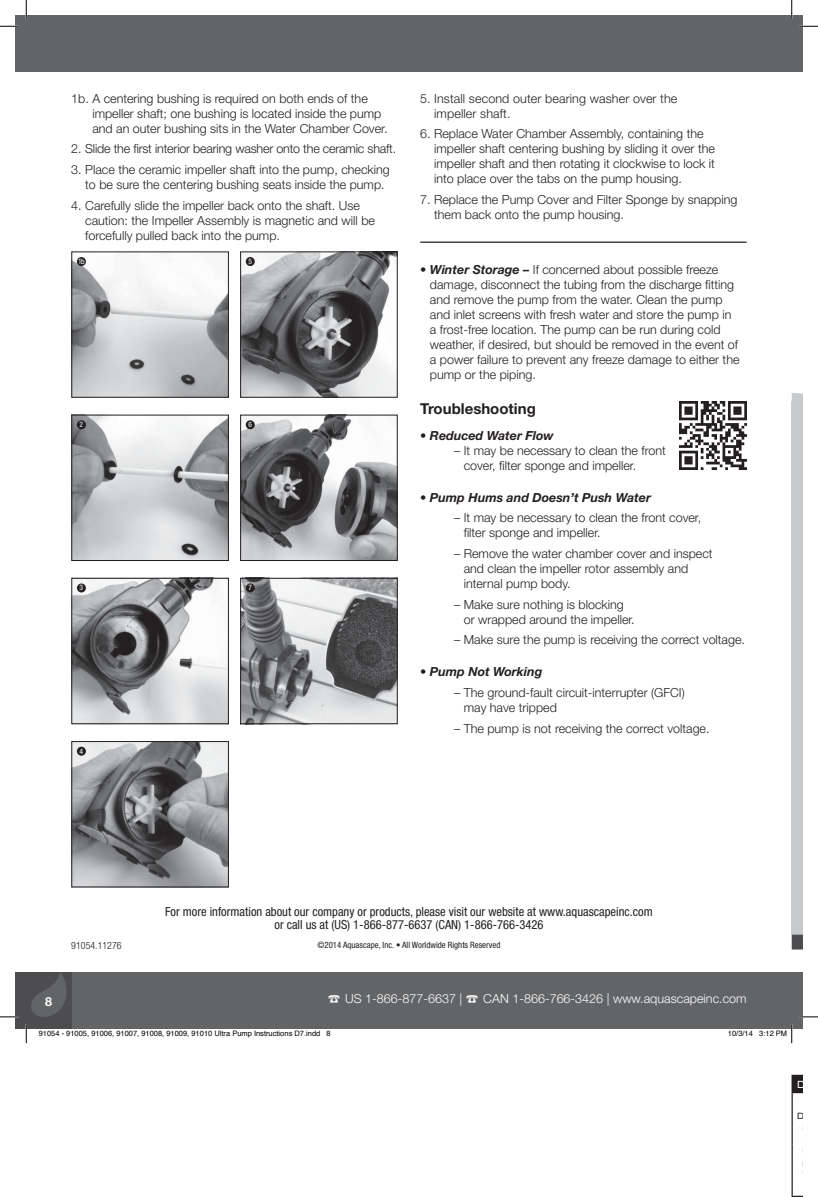
<style>
.page{position:relative;width:818px;height:1197px;background:#fff}
.page>*{position:absolute;margin:0;border:0;box-sizing:border-box;transform-origin:0 0}
.t1{font:700 15px "Helvetica Neue LT Std";color:#231f20}
.t2{font:300 12.5px/15px "Helvetica Neue LT Std";color:#231f20}
.t3{font:condensed 12.5px/13.8px "Helvetica Neue LT Std";color:#231f20;text-align:center}
.t4{font:italic 700 12.5px "Helvetica Neue LT Std";color:#231f20}
.t5{font:300 12.5px "Helvetica Neue LT Std";color:#fff}
.t6{font:700 12.5px "Helvetica Neue LT Std";color:#fff}
.t7{font:300 condensed 10px "Helvetica Neue LT Std";color:#231f20}
.t8{font:condensed 8.75px "Helvetica Neue LT Std";color:#231f20}
.t9{font:7.5px "Helvetica";color:#000}
.t10{font:condensed 7.5px "Helvetica Neue LT Std";color:#fff}
.s1{font-weight:700;font-style:italic}
.s2{font-weight:300;font-style:normal}
</style>
<div class="page">
<div style="left:791px;top:971px;width:11px;height:57px;background:#636466"></div>
<div style="left:15px;top:971px;width:776px;height:57px;background:#636466"></div>
<div style="left:15px;top:15px;width:776px;height:56px;background:#636466"></div>
<div style="left:15px;top:971px;width:56px;height:57px;background:#4d4d4f"></div>
<svg style="left:29px;top:971px;width:38px;height:46px"></svg>
<svg style="left:791px;top:1074px;width:11px;height:122px"></svg>
<img style="left:73px;top:257px;width:154px;height:139px">
<div style="left:71px;top:251px;width:158px;height:147px;border:1px solid #231f20"></div>
<img style="left:73px;top:416px;width:154px;height:143px">
<div style="left:71px;top:414px;width:158px;height:147px;border:1px solid #231f20"></div>
<img style="left:73px;top:580px;width:154px;height:142px">
<div style="left:71px;top:578px;width:158px;height:146px;border:1px solid #231f20"></div>
<img style="left:242px;top:253px;width:154px;height:143px">
<div style="left:240px;top:251px;width:158px;height:147px;border:1px solid #231f20"></div>
<img style="left:73px;top:743px;width:154px;height:142px">
<div style="left:71px;top:741px;width:158px;height:146px;border:1px solid #231f20"></div>
<img style="left:242px;top:416px;width:154px;height:143px">
<div style="left:240px;top:414px;width:158px;height:147px;border:1px solid #231f20"></div>
<img style="left:242px;top:580px;width:154px;height:142px">
<div style="left:240px;top:578px;width:158px;height:146px;border:1px solid #231f20"></div>
<hr style="left:420px;top:241px;width:326px;height:2px;background:#231f20">
<div style="left:791px;top:15px;width:11px;height:56px;background:#636466"></div>
<img style="left:679px;top:402px;width:67px;height:67px">
<div style="left:77px;top:420px;width:9px;height:9px;background:#231f20;border-radius:50%"></div>
<div style="left:77px;top:257px;width:9px;height:9px;background:#231f20;border-radius:50%"></div>
<div style="left:246px;top:257px;width:9px;height:9px;background:#231f20;border-radius:50%"></div>
<div style="left:246px;top:420px;width:9px;height:9px;background:#231f20;border-radius:50%"></div>
<div style="left:246px;top:583px;width:9px;height:9px;background:#231f20;border-radius:50%"></div>
<div style="left:77px;top:583px;width:9px;height:9px;background:#231f20;border-radius:50%"></div>
<div style="left:77px;top:746px;width:9px;height:9px;background:#231f20;border-radius:50%"></div>
<svg style="left:0;top:25px;width:19px;height:2px"></svg>
<svg style="left:791px;top:25px;width:27px;height:924px"></svg>
<svg style="left:0;top:1016px;width:19px;height:1px"></svg>
<svg style="left:802px;top:1015px;width:16px;height:2px"></svg>
<svg style="left:25px;top:0;width:2px;height:19px"></svg>
<svg style="left:25px;top:1024px;width:2px;height:18px"></svg>
<svg style="left:791px;top:0;width:1px;height:19px"></svg>
<svg style="left:728px;top:1025px;width:64px;height:17px"></svg>
<p class="t2" style="left:92px;top:90px;width:296px;text-indent:-21px">1b. A centering bushing is required on both ends of the impeller shaft; one bushing is located inside the pump and an outer bushing sits in the Water Chamber Cover.</p>
<p class="t2" style="left:71px;top:141px;width:326px">2. Slide the first interior bearing washer onto the ceramic shaft.</p>
<p class="t2" style="left:85px;top:162px;width:306px;text-indent:-14px">3. Place the ceramic impeller shaft into the pump, checking to be sure the centering bushing seats inside the pump.</p>
<p class="t2" style="left:85px;top:197px;width:291px;text-indent:-14px">4. Carefully slide the impeller back onto the shaft. Use caution: the Impeller Assembly is magnetic and will be forcefully pulled back into the pump.</p>
<p class="t10" style="left:78px;top:257px;width:8px">1b</p>
<p class="t10" style="left:248px;top:257px;width:5px">5</p>
<p class="t10" style="left:80px;top:420px;width:5px">2</p>
<p class="t10" style="left:248px;top:420px;width:5px">6</p>
<p class="t10" style="left:80px;top:583px;width:5px">3</p>
<p class="t10" style="left:248px;top:583px;width:5px">7</p>
<p class="t10" style="left:80px;top:746px;width:5px">4</p>
<p class="t2" style="left:434px;top:90px;width:245px;text-indent:-14px">5. Install second outer bearing washer over the impeller shaft.</p>
<p class="t2" style="left:434px;top:126px;width:282px;text-indent:-14px">6. Replace Water Chamber Assembly, containing the impeller shaft centering bushing by sliding it over the impeller shaft and then rotating it clockwise to lock it into place over the tabs on the pump housing.</p>
<p class="t2" style="left:434px;top:192px;width:305px;text-indent:-14px">7. Replace the Pump Cover and Filter Sponge by snapping them back onto the pump housing.</p>
<p class="t2" style="left:430px;top:262px;width:311px;text-indent:-10px">• <span class="s1">Winter Storage –</span> If concerned about possible freeze damage, disconnect the tubing from the discharge fitting and remove the pump from the water. Clean the pump and inlet screens with fresh water and store the pump in a frost-free location. The pump can be run during cold weather, if desired, but should be removed in the event of a power failure to prevent any freeze damage to either the pump or the piping.</p>
<p class="t1" style="left:420px;top:399px;width:117px">Troubleshooting</p>
<p class="t4" style="left:420px;top:427px;width:135px"><span class="s2">•</span> Reduced Water Flow</p>
<p class="t2" style="left:463px;top:442px;width:203px;text-indent:-10px">– It may be necessary to clean the front cover, filter sponge and impeller.</p>
<p class="t4" style="left:420px;top:489px;width:232px"><span class="s2">•</span> Pump Hums and Doesn’t Push Water</p>
<p class="t2" style="left:463px;top:510px;width:239px;text-indent:-10px">– It may be necessary to clean the front cover, filter sponge and impeller.</p>
<p class="t2" style="left:463px;top:545px;width:250px;text-indent:-10px">– Remove the water chamber cover and inspect and clean the impeller rotor assembly and internal pump body.</p>
<p class="t2" style="left:463px;top:596px;width:172px;text-indent:-10px">– Make sure nothing is blocking or wrapped around the impeller.</p>
<p class="t2" style="left:454px;top:632px;width:292px">– Make sure the pump is receiving the correct voltage.</p>
<p class="t4" style="left:420px;top:664px;width:123px"><span class="s2">•</span> Pump Not Working</p>
<p class="t2" style="left:463px;top:684px;width:222px;text-indent:-10px">– The ground-fault circuit-interrupter (GFCI) may have tripped</p>
<p class="t2" style="left:454px;top:720px;width:257px">– The pump is not receiving the correct voltage.</p>
<p class="t7" style="left:71px;top:939px;width:52px">91054.11276</p>
<p class="t3" style="left:165px;top:904px;width:489px">For more information about our company or products, please visit our website at www.aquascapeinc.com or call us at (US) 1-866-877-6637 (CAN) 1-866-766-3426</p>
<p class="t8" style="left:317px;top:940px;width:184px">©2014 Aquascape, Inc. • All Worldwide Rights Reserved</p>
<p class="t6" style="left:45px;top:993px;width:8px">8</p>
<p class="t5" style="left:328px;top:991px;width:420px">☎ US 1-866-877-6637 | ☎ CAN 1-866-766-3426 | www.aquascapeinc.com</p>
<p class="t9" style="left:39px;top:1027px;width:293px">91054 - 91005, 91006, 91007, 91008, 91009, 91010 Ultra Pump Instructions D7.indd 8</p>
<p class="t9" style="left:728px;top:1027px;width:61px">10/3/14 3:12 PM</p>
</div>
